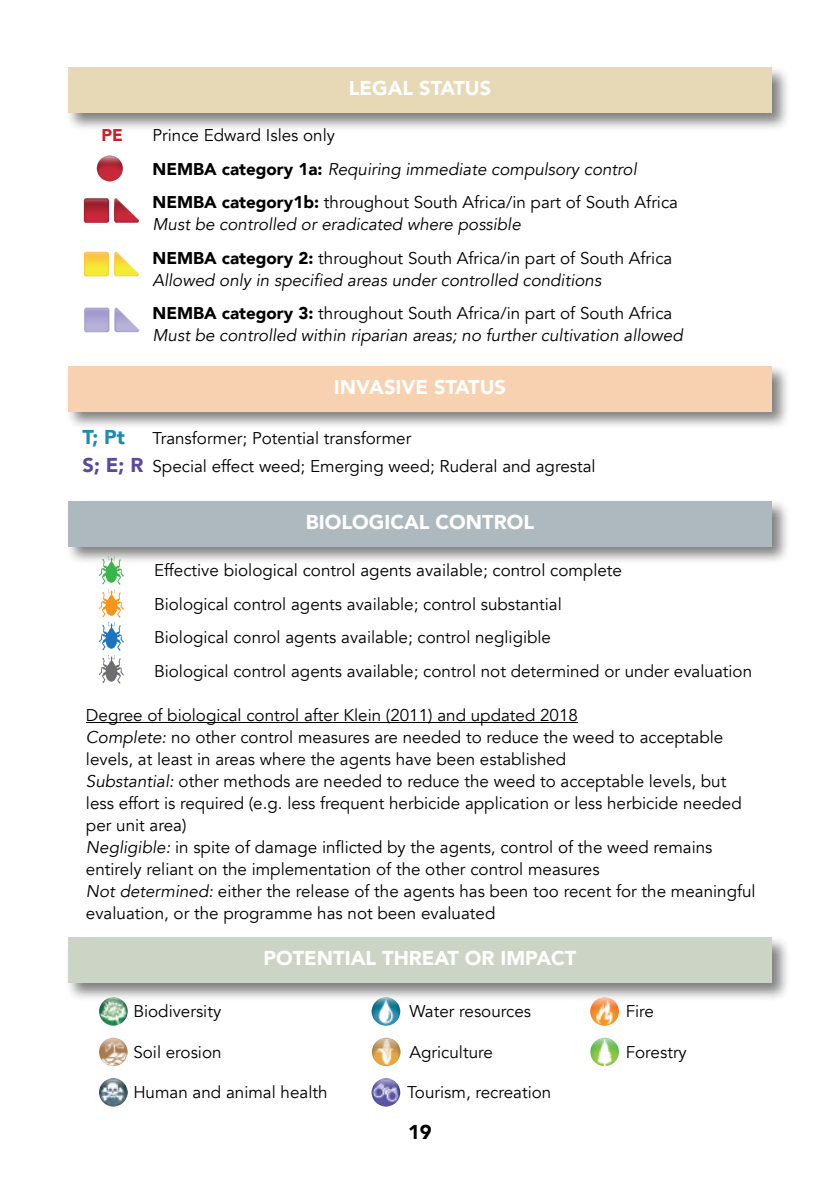
<style>
.page{position:relative;width:840px;height:1191px;background:#fff}
.page>*{position:absolute;margin:0;border:0;box-sizing:border-box;transform-origin:0 0}
.t1{font:900 20px "Avenir";color:#fff}
.t2{font:900 20px "Avenir";color:#1c8bac}
.t3{font:900 20px "Avenir";color:#000}
.t4{font:17px/22px "Avenir";color:#000}
.t5{font:italic 17px/33.4px "Avenir";color:#000}
.t6{font:900 17px "Avenir";color:#c82027}
.s1{font-weight:900}
.s2{font-style:italic}
.s3{font-weight:900;font-style:normal}
.s4{font-style:normal}
.s5{font-weight:900;font-size:20px;color:#5b499e}
</style>
<div class="page">
<div style="left:65px;top:65px;width:725px;height:67px;background:#000;opacity:.5"></div>
<div style="left:68px;top:68px;width:703px;height:45px;background:#e7d8b6"></div>
<div style="left:65px;top:363px;width:725px;height:67px;background:#000;opacity:.5"></div>
<div style="left:68px;top:366px;width:703px;height:46px;background:#f8d1b0"></div>
<div style="left:65px;top:498px;width:725px;height:67px;background:#000;opacity:.5"></div>
<div style="left:68px;top:501px;width:703px;height:45px;background:#adb9bf"></div>
<hr style="left:86px;top:722px;width:491px;height:1px;background:#000">
<img style="left:97px;top:155px;width:26px;height:26px;border-radius:13px">
<img style="left:84px;top:198px;width:25px;height:25px">
<img style="left:84px;top:252px;width:25px;height:24px">
<img style="left:84px;top:308px;width:25px;height:24px">
<img style="left:114px;top:198px;width:25px;height:25px">
<img style="left:114px;top:252px;width:25px;height:24px">
<img style="left:114px;top:308px;width:26px;height:24px">
<div style="left:65px;top:935px;width:725px;height:67px;background:#000;opacity:.5"></div>
<div style="left:68px;top:937px;width:703px;height:46px;background:#ccd5c5"></div>
<img style="left:99px;top:997px;width:29px;height:28px;border-radius:14px">
<img style="left:99px;top:1037px;width:29px;height:29px;border-radius:14px">
<img style="left:99px;top:1078px;width:29px;height:28px;border-radius:14px">
<img style="left:371px;top:997px;width:29px;height:28px;border-radius:14px">
<img style="left:590px;top:997px;width:28px;height:28px;border-radius:14px">
<img style="left:590px;top:1037px;width:28px;height:29px;border-radius:14px">
<img style="left:371px;top:1037px;width:29px;height:29px;border-radius:14px">
<img style="left:371px;top:1078px;width:29px;height:28px;border-radius:14px">
<svg style="left:99px;top:556px;width:25px;height:128px"></svg>
<p class="t1" style="left:348px;top:71px;width:144px">LEGAL STATUS</p>
<p class="t6" style="left:101px;top:121px;width:23px">PE</p>
<p class="t4" style="left:152px;top:119px;width:527px;line-height:33.4px">Prince Edward Isles only<br><span class="s1">NEMBA category 1a:</span> <span class="s2">Requiring immediate compulsory control<br></span><span class="s1">NEMBA category1b:</span> throughout South Africa/in part of South Africa</p>
<p class="t5" style="left:152px;top:208px;width:521px">Must be controlled or eradicated where possible<br><span class="s3">NEMBA category 2:</span> <span class="s4">throughout South Africa/in part of South Africa</span></p>
<p class="t5" style="left:152px;top:263px;width:521px">Allowed only in specified areas under controlled conditions<br><span class="s3">NEMBA category 3:</span> <span class="s4">throughout South Africa/in part of South Africa</span></p>
<p class="t5" style="left:152px;top:319px;width:531px">Must be controlled within riparian areas; no further cultivation allowed</p>
<p class="t1" style="left:334px;top:370px;width:173px">INVASIVE STATUS</p>
<p class="t2" style="left:82px;top:420px;width:44px">T; Pt</p>
<p class="t4" style="left:82px;top:425px;width:514px;line-height:28px;text-indent:70px">Transformer; Potential transformer<br><span class="s5">S; E; R</span> Special effect weed; Emerging weed; Ruderal and agrestal</p>
<p class="t1" style="left:306px;top:504px;width:230px">BIOLOGICAL CONTROL</p>
<p class="t4" style="left:154px;top:554px;width:599px;line-height:33.4px">Effective biological control agents available; control complete<br>Biological control agents available; control substantial<br>Biological conrol agents available; control negligible<br>Biological control agents available; control not determined or under evaluation</p>
<p class="t4" style="left:86px;top:704px;width:670px">Degree of biological control after Klein (2011) and updated 2018<br><span class="s2">Complete:</span> no other control measures are needed to reduce the weed to acceptable levels, at least in areas where the agents have been established<br><span class="s2">Substantial:</span> other methods are needed to reduce the weed to acceptable levels, but less effort is required (e.g. less frequent herbicide application or less herbicide needed per unit area)<br><span class="s2">Negligible:</span> in spite of damage inflicted by the agents, control of the weed remains entirely reliant on the implementation of the other control measures<br><span class="s2">Not determined:</span> either the release of the agents has been too recent for the meaningful evaluation, or the programme has not been evaluated</p>
<p class="t1" style="left:263px;top:941px;width:314px">POTENTIAL THREAT OR IMPACT</p>
<p class="t4" style="left:133px;top:1000px;width:89px">Biodiversity</p>
<p class="t4" style="left:133px;top:1041px;width:90px">Soil erosion</p>
<p class="t4" style="left:133px;top:1081px;width:195px">Human and animal health</p>
<p class="t4" style="left:409px;top:1000px;width:123px">Water resources</p>
<p class="t4" style="left:409px;top:1041px;width:85px">Agriculture</p>
<p class="t4" style="left:407px;top:1081px;width:146px">Tourism, recreation</p>
<p class="t3" style="left:408px;top:1114px;width:25px">19</p>
<p class="t4" style="left:625px;top:1000px;width:30px">Fire</p>
<p class="t4" style="left:625px;top:1041px;width:63px">Forestry</p>
</div>
